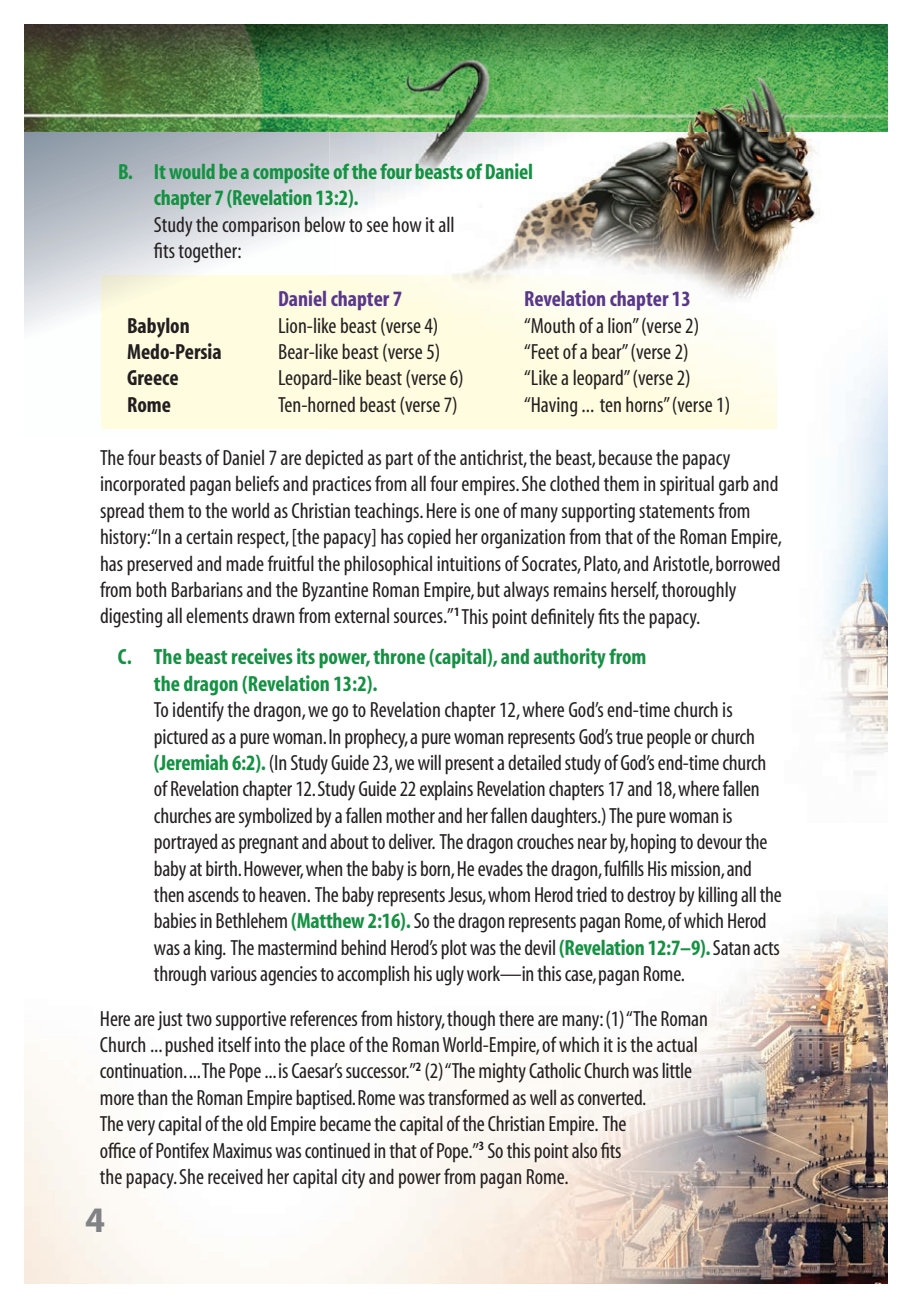
<style>
.page{position:relative;width:912px;height:1308px;background:#fff}
.page>*{position:absolute;margin:0;border:0;box-sizing:border-box;transform-origin:0 0}
.t1{font:700 36px "Myriad";color:#808285}
.t2{font:condensed 22px/26.4px "Myriad";letter-spacing:-.01em;color:#231f20}
.t3{font:700 condensed 22px/26.4px "Myriad";color:#149142}
.t4{font:700 condensed 22px "Myriad";color:#59378b}
.t5{font:700 condensed 22px "Myriad";color:#231f20}
.s1{font-weight:700;color:#149142}
</style>
<div class="page">
<svg style="left:24px;top:132px;width:306px;height:199px"></svg>
<div style="left:101px;top:276px;width:229px;height:153px;background:#fffce0"></div>
<img style="left:24px;top:914px;width:864px;height:370px">
<img style="left:24px;top:24px;width:864px;height:108px">
<img style="left:330px;top:132px;width:490px;height:297px">
<img style="left:823px;top:438px;width:65px;height:316px">
<img style="left:785px;top:230px;width:103px;height:208px">
<p class="t3" style="left:154px;top:159px;width:380px;text-indent:-36px">B. It would be a composite of the four beasts of Daniel chapter 7 (Revelation 13:2).</p>
<p class="t2" style="left:154px;top:212px;width:302px">Study the comparison below to see how it all fits together:</p>
<p class="t4" style="left:278px;top:288px;width:126px">Daniel chapter 7</p>
<p class="t4" style="left:524px;top:288px;width:168px">Revelation chapter 13</p>
<p class="t5" style="left:127px;top:314px;width:64px">Babylon</p>
<p class="t2" style="left:278px;top:313px;width:162px">Lion-like beast (verse 4)</p>
<p class="t2" style="left:524px;top:313px;width:177px">“Mouth of a lion” (verse 2)</p>
<p class="t5" style="left:127px;top:341px;width:96px">Medo-Persia</p>
<p class="t2" style="left:278px;top:339px;width:164px">Bear-like beast (verse 5)</p>
<p class="t2" style="left:524px;top:339px;width:166px">“Feet of a bear” (verse 2)</p>
<p class="t5" style="left:127px;top:367px;width:53px">Greece</p>
<p class="t2" style="left:278px;top:366px;width:187px">Leopard-like beast (verse 6)</p>
<p class="t2" style="left:524px;top:366px;width:168px">“Like a leopard” (verse 2)</p>
<p class="t5" style="left:127px;top:393px;width:46px">Rome</p>
<p class="t2" style="left:278px;top:392px;width:181px">Ten-horned beast (verse 7)</p>
<p class="t2" style="left:524px;top:392px;width:208px">“Having ... ten horns” (verse 1)</p>
<p class="t2" style="left:100px;top:446px;width:683px">The four beasts of Daniel 7 are depicted as part of the antichrist, the beast, because the papacy incorporated pagan beliefs and practices from all four empires. She clothed them in spiritual garb and spread them to the world as Christian teachings. Here is one of many supporting statements from history: “In a certain respect, [the papacy] has copied her organization from that of the Roman Empire, has preserved and made fruitful the philosophical intuitions of Socrates, Plato, and Aristotle, borrowed from both Barbarians and the Byzantine Roman Empire, but always remains herself, thoroughly digesting all elements drawn from external sources.”<sup>1</sup> This point definitely fits the papacy.</p>
<p class="t3" style="left:154px;top:645px;width:494px;text-indent:-36px">C. The beast receives its power, throne (capital), and authority from the dragon (Revelation 13:2).</p>
<p class="t2" style="left:154px;top:698px;width:629px">To identify the dragon, we go to Revelation chapter 12, where God’s end-time church is pictured as a pure woman. In prophecy, a pure woman represents God’s true people or church <span class="s1">(Jeremiah 6:2).</span> (In Study Guide 23, we will present a detailed study of God’s end-time church of Revelation chapter 12. Study Guide 22 explains Revelation chapters 17 and 18, where fallen churches are symbolized by a fallen mother and her fallen daughters.) The pure woman is portrayed as pregnant and about to deliver. The dragon crouches near by, hoping to devour the baby at birth. However, when the baby is born, He evades the dragon, fulfills His mission, and then ascends to heaven. The baby represents Jesus, whom Herod tried to destroy by killing all the babies in Bethlehem <span class="s1">(Matthew 2:16).</span> So the dragon represents pagan Rome, of which Herod was a king. The mastermind behind Herod’s plot was the devil <span class="s1">(Revelation 12:7–9).</span> Satan acts through various agencies to accomplish his ugly work—in this case, pagan Rome.</p>
<p class="t2" style="left:100px;top:1006px;width:610px">Here are just two supportive references from history, though there are many: (1) “The Roman Church ... pushed itself into the place of the Roman World-Empire, of which it is the actual continuation. ...The Pope ... is Caesar’s successor.”<sup>2</sup> (2) “The mighty Catholic Church was little more than the Roman Empire baptised. Rome was transformed as well as converted.<br>The very capital of the old Empire became the capital of the Christian Empire. The<br>office of Pontifex Maximus was continued in that of Pope.”<sup>3</sup> So this point also fits<br>the papacy. She received her capital city and power from pagan Rome.</p>
<h1 class="t1" style="left:85px;top:1202px;width:21px">4</h1>
</div>
